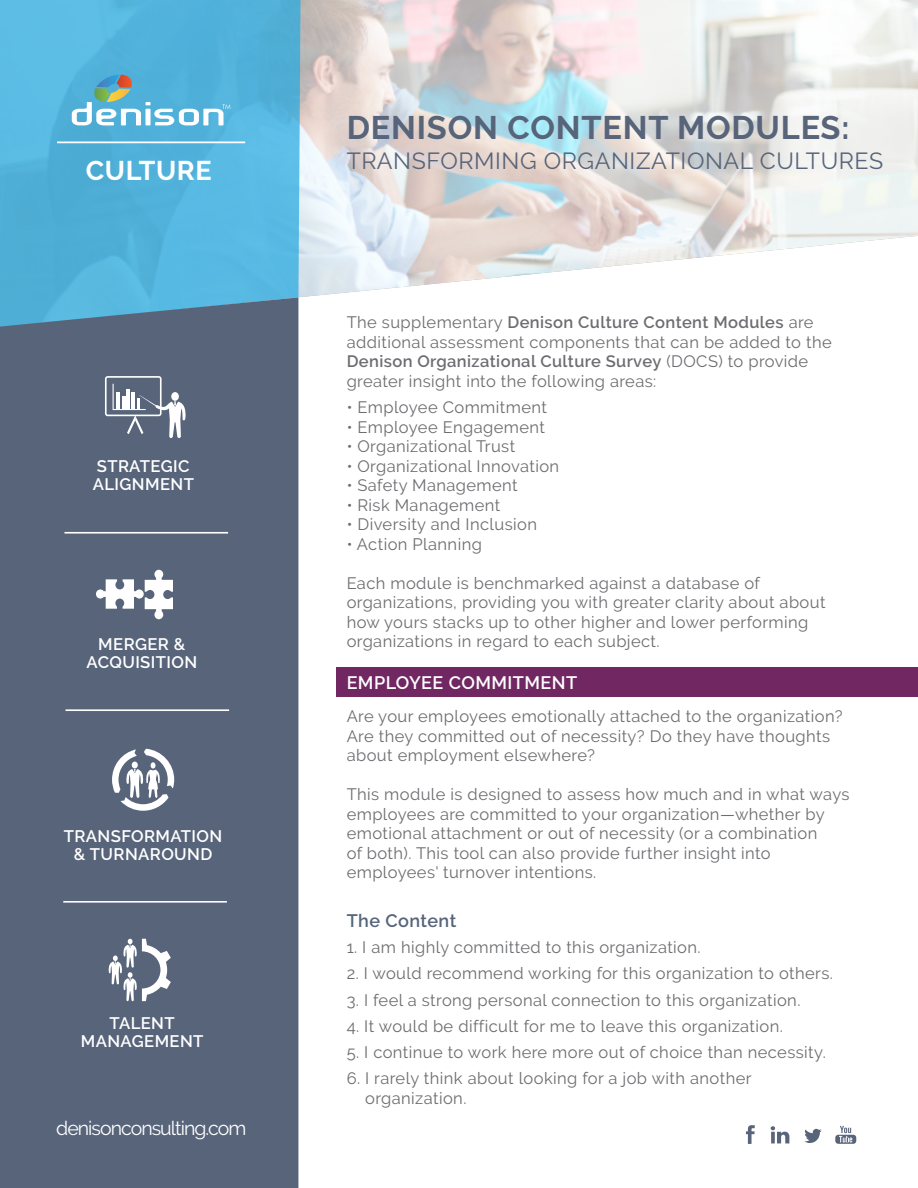
<style>
.page{position:relative;width:918px;height:1188px;background:#fff}
.page>*{position:absolute;margin:0;border:0;box-sizing:border-box;transform-origin:0 0}
.t1{font:700 32.55px "Raleway";letter-spacing:.025em;color:#57647a}
.t2{font:700 27px "Raleway";letter-spacing:.02em;color:#fff}
.t3{font:23.25px "Raleway";letter-spacing:.025em;color:#57647a}
.T4{font:19.5px "Raleway";letter-spacing:-.05em;color:#fff}
.t4{font:600 18px "Raleway";letter-spacing:.025em;color:#fff}
.t5{font:600 18px "Raleway";letter-spacing:.025em;color:#57647a}
.t6{font:600 16.65px/18px "Raleway";letter-spacing:.025em;color:#fff;text-align:center}
.t7{font:16.5px/19.5px "Raleway";letter-spacing:.025em;color:#6c6d70}
.s1{font-weight:600}
</style>
<div class="page">
<div style="left:337px;top:667px;width:581px;height:29px;background:#702762"></div>
<img style="left:301px;top:0;width:617px;height:297px">
<svg style="left:0;top:0;width:301px;height:330px;background:#55b5dd"></svg>
<svg style="left:72px;top:75px;width:158px;height:50px;background:#73bbd6"></svg>
<div style="left:0;top:297px;width:298px;height:891px;background:#57647a"></div>
<hr style="left:57px;top:141px;width:188px;height:2px;background:#fff">
<svg style="left:108px;top:939px;width:63px;height:62px"></svg>
<svg style="left:112px;top:749px;width:62px;height:62px"></svg>
<svg style="left:105px;top:376px;width:81px;height:62px"></svg>
<svg style="left:96px;top:570px;width:77px;height:49px"></svg>
<hr style="left:64px;top:532px;width:164px;height:2px;background:#fff">
<hr style="left:66px;top:709px;width:163px;height:2px;background:#fff">
<hr style="left:63px;top:901px;width:164px;height:2px;background:#fff">
<svg style="left:804px;top:1129px;width:18px;height:14px"></svg>
<svg style="left:746px;top:1125px;width:9px;height:19px"></svg>
<svg style="left:835px;top:1126px;width:21px;height:18px"></svg>
<svg style="left:771px;top:1126px;width:18px;height:17px"></svg>
<p class="t2" style="left:86px;top:155px;width:127px">CULTURE</p>
<p class="t6" style="left:93px;top:457px;width:103px;text-align:left">STRATEGIC<br>ALIGNMENT</p>
<p class="t6" style="left:87px;top:635px;width:112px">MERGER &amp;<br>ACQUISITION</p>
<p class="t6" style="left:64px;top:827px;width:160px">TRANSFORMATION &amp; TURNAROUND</p>
<p class="t6" style="left:81px;top:1014px;width:124px">TALENT<br>MANAGEMENT</p>
<p class="T4" style="left:56px;top:1116px;width:192px">denisonconsulting.com</p>
<p class="t1" style="left:347px;top:109px;width:504px">DENISON CONTENT MODULES:</p>
<p class="t3" style="left:347px;top:147px;width:538px">TRANSFORMING ORGANIZATIONAL CULTURES</p>
<p class="t7" style="left:347px;top:313px;width:487px">The supplementary <span class="s1">Denison Culture Content Modules</span> are additional assessment components that can be added to the <span class="s1">Denison Organizational Culture Survey</span> (DOCS) to provide greater insight into the following areas:</p>
<p class="t7" style="left:347px;top:397px;width:202px">• Employee Commitment</p>
<p class="t7" style="left:347px;top:417px;width:200px">• Employee Engagement</p>
<p class="t7" style="left:347px;top:436px;width:170px">• Organizational Trust</p>
<p class="t7" style="left:347px;top:456px;width:214px">• Organizational Innovation</p>
<p class="t7" style="left:347px;top:475px;width:173px">• Safety Management</p>
<p class="t7" style="left:347px;top:495px;width:155px">• Risk Management</p>
<p class="t7" style="left:347px;top:515px;width:192px">• Diversity and Inclusion</p>
<p class="t7" style="left:347px;top:534px;width:137px">• Action Planning</p>
<p class="t7" style="left:347px;top:573px;width:480px">Each module is benchmarked against a database of organizations, providing you with greater clarity about about how yours stacks up to other higher and lower performing organizations in regard to each subject.</p>
<p class="t4" style="left:347px;top:672px;width:232px">EMPLOYEE COMMITMENT</p>
<p class="t7" style="left:347px;top:706px;width:498px">Are your employees emotionally attached to the organization?<br>Are they committed out of necessity? Do they have thoughts about employment elsewhere?</p>
<p class="t7" style="left:347px;top:784px;width:504px">This module is designed to assess how much and in what ways employees are committed to your organization—whether by emotional attachment or out of necessity (or a combination<br>of both). This tool can also provide further insight into employees' turnover intentions.</p>
<p class="t5" style="left:347px;top:910px;width:111px">The Content</p>
<p class="t7" style="left:347px;top:937px;width:356px">1. I am highly committed to this organization.</p>
<p class="t7" style="left:347px;top:964px;width:488px">2. I would recommend working for this organization to others.</p>
<p class="t7" style="left:347px;top:990px;width:455px">3. I feel a strong personal connection to this organization.</p>
<p class="t7" style="left:347px;top:1016px;width:438px">4. It would be difficult for me to leave this organization.</p>
<p class="t7" style="left:347px;top:1042px;width:481px">5. I continue to work here more out of choice than necessity.</p>
<p class="t7" style="left:365px;top:1069px;width:388px;text-indent:-19px">6. I rarely think about looking for a job with another organization.</p>
</div>
